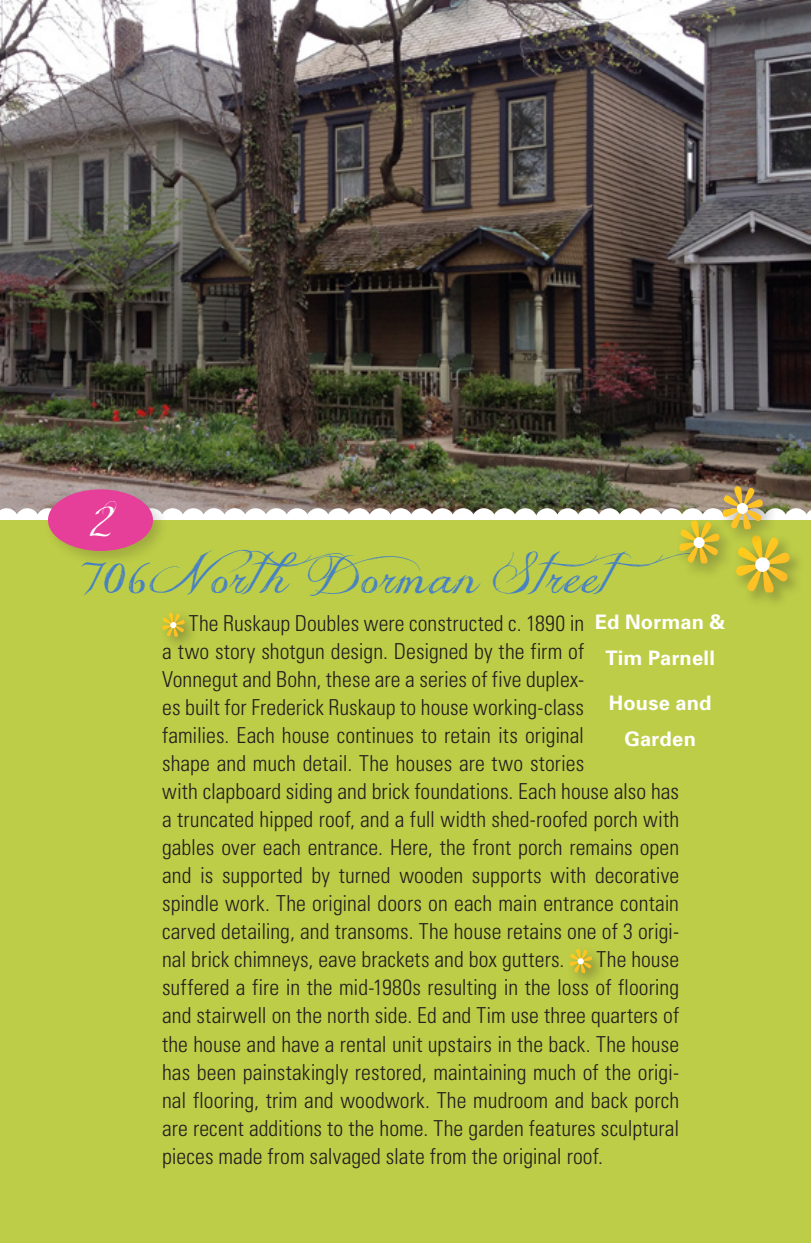
<style>
.page{position:relative;width:811px;height:1243px;background:#fff}
.page>*{position:absolute;margin:0;border:0;box-sizing:border-box;transform-origin:0 0}
._815N__Dorman_Street{font:48px "Jellyka Delicious Cake";letter-spacing:.04em;color:#4881c3}
.t1{font:48px "Jellyka Delicious Cake";color:#fff}
.text{font:300 condensed 22px/28px "Univers";color:#231f20}
.Homeowners{font:700 20px/36px "Univers";letter-spacing:.01em;color:#fff;text-align:center}
</style>
<div class="page">
<img style="left:0;top:0;width:810px;height:514px">
<svg style="left:0;top:508px;width:18px;height:6px"></svg>
<div style="left:16px;top:509px;width:22px;height:22px;background:#fff;border-radius:50%"></div>
<div style="left:15px;top:508px;width:24px;height:24px;border:2px solid #fff;border-radius:50%"></div>
<div style="left:37px;top:509px;width:22px;height:22px;background:#fff;border-radius:50%"></div>
<div style="left:36px;top:508px;width:24px;height:24px;border:2px solid #fff;border-radius:50%"></div>
<div style="left:161px;top:509px;width:22px;height:22px;background:#fff;border-radius:50%"></div>
<div style="left:161px;top:508px;width:23px;height:24px;border:2px solid #fff;border-radius:50%"></div>
<div style="left:182px;top:509px;width:22px;height:22px;background:#fff;border-radius:50%"></div>
<div style="left:181px;top:508px;width:24px;height:24px;border:2px solid #fff;border-radius:50%"></div>
<div style="left:203px;top:509px;width:22px;height:22px;background:#fff;border-radius:50%"></div>
<div style="left:202px;top:508px;width:24px;height:24px;border:2px solid #fff;border-radius:50%"></div>
<div style="left:224px;top:509px;width:22px;height:22px;background:#fff;border-radius:50%"></div>
<div style="left:223px;top:508px;width:24px;height:24px;border:2px solid #fff;border-radius:50%"></div>
<div style="left:244px;top:509px;width:22px;height:22px;background:#fff;border-radius:50%"></div>
<div style="left:243px;top:508px;width:24px;height:24px;border:2px solid #fff;border-radius:50%"></div>
<div style="left:265px;top:509px;width:22px;height:22px;background:#fff;border-radius:50%"></div>
<div style="left:264px;top:508px;width:24px;height:24px;border:2px solid #fff;border-radius:50%"></div>
<div style="left:286px;top:509px;width:22px;height:22px;background:#fff;border-radius:50%"></div>
<div style="left:285px;top:508px;width:24px;height:24px;border:2px solid #fff;border-radius:50%"></div>
<div style="left:307px;top:509px;width:22px;height:22px;background:#fff;border-radius:50%"></div>
<div style="left:306px;top:508px;width:23px;height:24px;border:2px solid #fff;border-radius:50%"></div>
<div style="left:327px;top:509px;width:22px;height:22px;background:#fff;border-radius:50%"></div>
<div style="left:326px;top:508px;width:24px;height:24px;border:2px solid #fff;border-radius:50%"></div>
<div style="left:348px;top:509px;width:22px;height:22px;background:#fff;border-radius:50%"></div>
<div style="left:347px;top:508px;width:24px;height:24px;border:2px solid #fff;border-radius:50%"></div>
<div style="left:369px;top:509px;width:22px;height:22px;background:#fff;border-radius:50%"></div>
<div style="left:368px;top:508px;width:24px;height:24px;border:2px solid #fff;border-radius:50%"></div>
<div style="left:390px;top:509px;width:22px;height:22px;background:#fff;border-radius:50%"></div>
<div style="left:389px;top:508px;width:23px;height:24px;border:2px solid #fff;border-radius:50%"></div>
<div style="left:410px;top:509px;width:22px;height:22px;background:#fff;border-radius:50%"></div>
<div style="left:409px;top:508px;width:24px;height:24px;border:2px solid #fff;border-radius:50%"></div>
<div style="left:431px;top:509px;width:22px;height:22px;background:#fff;border-radius:50%"></div>
<div style="left:430px;top:508px;width:24px;height:24px;border:2px solid #fff;border-radius:50%"></div>
<div style="left:452px;top:509px;width:22px;height:22px;background:#fff;border-radius:50%"></div>
<div style="left:451px;top:508px;width:24px;height:24px;border:2px solid #fff;border-radius:50%"></div>
<div style="left:472px;top:509px;width:22px;height:22px;background:#fff;border-radius:50%"></div>
<div style="left:472px;top:508px;width:23px;height:24px;border:2px solid #fff;border-radius:50%"></div>
<div style="left:493px;top:509px;width:22px;height:22px;background:#fff;border-radius:50%"></div>
<div style="left:492px;top:508px;width:24px;height:24px;border:2px solid #fff;border-radius:50%"></div>
<div style="left:514px;top:509px;width:22px;height:22px;background:#fff;border-radius:50%"></div>
<div style="left:513px;top:508px;width:24px;height:24px;border:2px solid #fff;border-radius:50%"></div>
<div style="left:536px;top:509px;width:22px;height:22px;background:#fff;border-radius:50%"></div>
<div style="left:535px;top:508px;width:24px;height:24px;border:2px solid #fff;border-radius:50%"></div>
<div style="left:556px;top:509px;width:22px;height:22px;background:#fff;border-radius:50%"></div>
<div style="left:555px;top:508px;width:24px;height:24px;border:2px solid #fff;border-radius:50%"></div>
<div style="left:577px;top:509px;width:22px;height:22px;background:#fff;border-radius:50%"></div>
<div style="left:576px;top:508px;width:24px;height:24px;border:2px solid #fff;border-radius:50%"></div>
<div style="left:598px;top:509px;width:22px;height:22px;background:#fff;border-radius:50%"></div>
<div style="left:597px;top:508px;width:24px;height:24px;border:2px solid #fff;border-radius:50%"></div>
<div style="left:619px;top:509px;width:22px;height:22px;background:#fff;border-radius:50%"></div>
<div style="left:618px;top:508px;width:23px;height:24px;border:2px solid #fff;border-radius:50%"></div>
<div style="left:639px;top:509px;width:22px;height:22px;background:#fff;border-radius:50%"></div>
<div style="left:638px;top:508px;width:24px;height:24px;border:2px solid #fff;border-radius:50%"></div>
<div style="left:660px;top:509px;width:22px;height:22px;background:#fff;border-radius:50%"></div>
<div style="left:659px;top:508px;width:24px;height:24px;border:2px solid #fff;border-radius:50%"></div>
<div style="left:784px;top:509px;width:22px;height:22px;background:#fff;border-radius:50%"></div>
<div style="left:784px;top:508px;width:23px;height:24px;border:2px solid #fff;border-radius:50%"></div>
<svg style="left:804px;top:508px;width:6px;height:12px"></svg>
<div style="left:0;top:520px;width:810px;height:722px;background:#bdcd47"></div>
<div style="left:43px;top:484px;width:126px;height:83px;background:#231f20;opacity:.2"></div>
<div style="left:48px;top:489px;width:105px;height:62px;background:#e63f99;border-radius:50%"></div>
<div style="left:158px;top:609px;width:42px;height:43px;background:#231f20;opacity:.4"></div>
<svg style="left:162px;top:612px;width:23px;height:24px"></svg>
<div style="left:565px;top:945px;width:42px;height:43px;background:#231f20;opacity:.4"></div>
<svg style="left:569px;top:948px;width:23px;height:24px"></svg>
<div style="left:731px;top:530px;width:74px;height:78px;background:#231f20;opacity:.4"></div>
<div style="left:717px;top:481px;width:61px;height:64px;background:#231f20;opacity:.4"></div>
<div style="left:674px;top:516px;width:61px;height:63px;background:#bdcd47"></div>
<svg style="left:678px;top:486px;width:111px;height:106px"></svg>
<div style="left:693px;top:537px;width:11px;height:11px;background:#fff;border-radius:50%"></div>
<p class="t1" style="left:90px;top:487px;width:25px">2</p>
<p class="_815N__Dorman_Street" style="left:80px;top:544px;width:627px">706NorthDorman Street</p>
<p class="Homeowners" style="left:595px;top:603px;width:131px">Ed Norman &amp;<br>Tim Parnell</p>
<p class="Homeowners" style="left:608px;top:684px;width:104px">House and<br>Garden</p>
<p class="text" style="left:162px;top:609px;width:518px;text-indent:27px">The Ruskaup Doubles were constructed c. 1890 in<br>a two story shotgun design. Designed by the firm of<br>Vonnegut and Bohn, these are a series of five duplex-<br>es built for Frederick Ruskaup to house working-class<br>families. Each house continues to retain its original<br>shape and much detail. The houses are two stories<br>with clapboard siding and brick foundations. Each house also has a truncated hipped roof, and a full width shed-roofed porch with gables over each entrance. Here, the front porch remains open and is supported by turned wooden supports with decorative spindle work. The original doors on each main entrance contain carved detailing, and transoms. The house retains one of 3 origi&shy;nal brick chimneys, eave brackets and box gutters.</p>
<p class="text" style="left:162px;top:945px;width:518px;text-align:justify;text-indent:434px">The house suffered a fire in the mid-1980s resulting in the loss of flooring and stairwell on the north side. Ed and Tim use three quarters of the house and have a rental unit upstairs in the back. The house has been painstakingly restored, maintaining much of the origi&shy;nal flooring, trim and woodwork. The mudroom and back porch are recent additions to the home. The garden features sculptural pieces made from salvaged slate from the original roof.</p>
</div>
